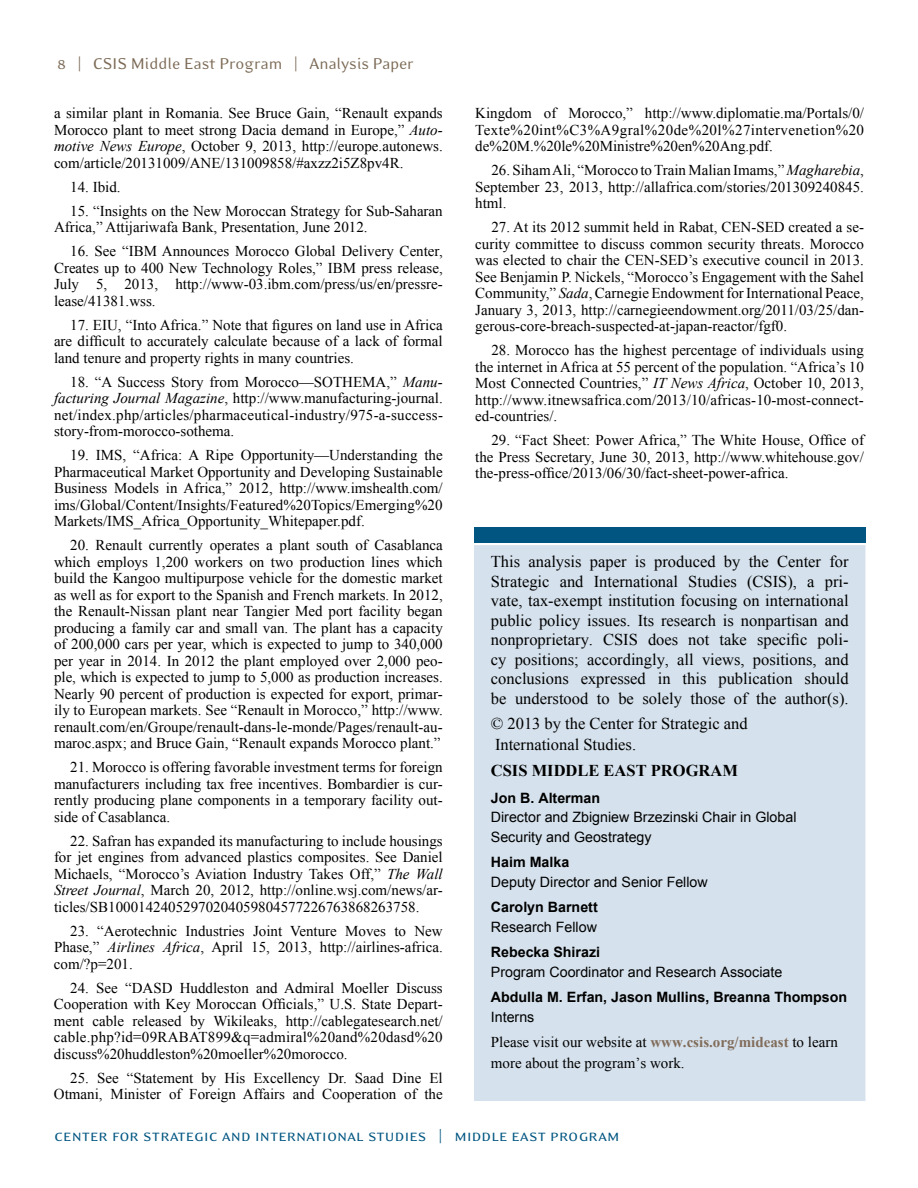
<style>
.page{position:relative;width:918px;height:1188px;background:#fff}
.page>*{position:absolute;margin:0;border:0;box-sizing:border-box;transform-origin:0 0}
.t1{font:18px "Eidetic Modern";letter-spacing:-.01em;color:#7c6a55}
.t2{font:17.25px "Eidetic Modern Smallcaps";letter-spacing:.005em;color:#005581}
.t3{font:16.5px/19.5px "Times New Roman";color:#000;text-align:justify}
.t4{font:700 16.5px "Times New Roman";color:#000}
.t5{font:15px/16.5px "Times New Roman";color:#000;text-align:justify}
.t6{font:14.25px/19.5px "Arial";color:#000}
.t7{font:700 14.25px "Arial";color:#000}
.s1{font-style:italic}
.s2{font-weight:700;color:#806c5b}
</style>
<div class="page">
<div style="left:474px;top:545px;width:392px;height:556px;background:#d5e1ec"></div>
<div style="left:474px;top:527px;width:392px;height:16px;background:#005581"></div>
<p class="t1" style="left:57px;top:55px;width:358px">8 | CSIS Middle East Program | Analysis Paper</p>
<p class="t5" style="left:54px;top:105px;width:390px">a similar plant in Romania. See Bruce Gain, “Renault expands Morocco plant to meet strong Dacia demand in Europe,” <span class="s1">Auto&shy;motive News Europe</span>, October 9, 2013, http://europe.autonews. com/article/20131009/ANE/131009858/#axzz2i5Z8pv4R.</p>
<p class="t5" style="left:70px;top:178px;width:52px">14. Ibid.</p>
<p class="t5" style="left:54px;top:202px;width:390px;text-indent:16px">15. “Insights on the New Moroccan Strategy for Sub-Saharan<br>Africa,” Attijariwafa Bank, Presentation, June 2012.</p>
<p class="t5" style="left:54px;top:243px;width:390px;text-indent:16px">16. See “IBM Announces Morocco Global Delivery Center, Creates up to 400 New Technology Roles,” IBM press release, July 5, 2013, http://www-03.ibm.com/press/us/en/pressre&shy;lease/41381.wss.</p>
<p class="t5" style="left:54px;top:316px;width:390px;text-indent:16px">17. EIU, “Into Africa.” Note that figures on land use in Africa are difficult to accurately calculate because of a lack of formal land tenure and property rights in many countries.</p>
<p class="t5" style="left:54px;top:373px;width:391px;text-indent:16px">18. “A Success Story from Morocco—SOTHEMA,” <span class="s1">Manu&shy;facturing Journal Magazine</span>, http://www.manufacturing-journal. net/index.php/articles/pharmaceutical-industry/975-a-success&shy;story-from-morocco-sothema.</p>
<p class="t5" style="left:54px;top:447px;width:390px;text-indent:16px">19. IMS, “Africa: A Ripe Opportunity—Understanding the Pharmaceutical Market Opportunity and Developing Sustainable Business Models in Africa,” 2012, http://www.imshealth.com/ ims/Global/Content/Insights/Featured%20Topics/Emerging%20<br>Markets/IMS_Africa_Opportunity_Whitepaper.pdf.</p>
<p class="t5" style="left:54px;top:537px;width:390px;text-indent:16px">20. Renault currently operates a plant south of Casablanca which employs 1,200 workers on two production lines which build the Kangoo multipurpose vehicle for the domestic market as well as for export to the Spanish and French markets. In 2012, the Renault-Nissan plant near Tangier Med port facility began producing a family car and small van. The plant has a capacity of 200,000 cars per year, which is expected to jump to 340,000 per year in 2014. In 2012 the plant employed over 2,000 peo&shy;ple, which is expected to jump to 5,000 as production increases.<br>Nearly 90 percent of production is expected for export, primar&shy;ily to European markets. See “Renault in Morocco,” http://www. renault.com/en/Groupe/renault-dans-le-monde/Pages/renault-au&shy;maroc.aspx; and Bruce Gain, “Renault expands Morocco plant.”</p>
<p class="t5" style="left:54px;top:759px;width:390px;text-indent:16px">21. Morocco is offering favorable investment terms for foreign manufacturers including tax free incentives. Bombardier is cur&shy;rently producing plane components in a temporary facility out&shy;side of Casablanca.</p>
<p class="t5" style="left:54px;top:832px;width:390px;text-indent:16px">22. Safran has expanded its manufacturing to include housings for jet engines from advanced plastics composites. See Daniel Michaels, “Morocco’s Aviation Industry Takes Off,” <span class="s1">The Wall Street Journal</span>, March 20, 2012, http://online.wsj.com/news/ar&shy;ticles/SB10001424052970204059804577226763868263758.</p>
<p class="t5" style="left:54px;top:922px;width:390px;text-indent:16px">23. “Aerotechnic Industries Joint Venture Moves to New Phase,” <span class="s1">Airlines Africa</span>, April 15, 2013, http://airlines-africa. com/?p=201.</p>
<p class="t5" style="left:54px;top:979px;width:390px;text-indent:16px">24. See “DASD Huddleston and Admiral Moeller Discuss Cooperation with Key Moroccan Officials,” U.S. State Depart&shy;ment cable released by Wikileaks, http://cablegatesearch.net/ cable.php?id=09RABAT899&amp;q=admiral%20and%20dasd%20 discuss%20huddleston%20moeller%20morocco.</p>
<p class="t5" style="left:54px;top:1069px;width:390px;text-align:right">25. See “Statement by His Excellency Dr. Saad Dine El<br>Otmani, Minister of Foreign Affairs and Cooperation of the</p>
<p class="t5" style="left:475px;top:105px;width:390px">Kingdom of Morocco,” http://www.diplomatie.ma/Portals/0/ Texte%20int%C3%A9gral%20de%20l%27intervenetion%20 de%20M.%20le%20Ministre%20en%20Ang.pdf.</p>
<p class="t5" style="left:475px;top:162px;width:390px;text-indent:16px">26. Siham Ali, “Morocco to Train Malian Imams,” <span class="s1">Magharebia</span>, September 23, 2013, http://allafrica.com/stories/201309240845. html.</p>
<p class="t5" style="left:475px;top:219px;width:390px;text-indent:16px">27. At its 2012 summit held in Rabat, CEN-SED created a se&shy;curity committee to discuss common security threats. Morocco was elected to chair the CEN-SED’s executive council in 2013.<br>See Benjamin P. Nickels, “Morocco’s Engagement with the Sahel Community,” <span class="s1">Sada</span>, Carnegie Endowment for International Peace, January 3, 2013, http://carnegieendowment.org/2011/03/25/dan&shy;gerous-core-breach-suspected-at-japan-reactor/fgf0.</p>
<p class="t5" style="left:475px;top:342px;width:390px;text-indent:16px">28. Morocco has the highest percentage of individuals using the internet in Africa at 55 percent of the population. “Africa’s 10<br>Most Connected Countries,” <span class="s1">IT News Africa</span>, October 10, 2013, http://www.itnewsafrica.com/2013/10/africas-10-most-connect&shy;ed-countries/.</p>
<p class="t5" style="left:475px;top:432px;width:390px;text-indent:16px">29. “Fact Sheet: Power Africa,” The White House, Office of the Press Secretary, June 30, 2013, http://www.whitehouse.gov/ the-press-office/2013/06/30/fact-sheet-power-africa.</p>
<p class="t3" style="left:491px;top:552px;width:359px">This analysis paper is produced by the Center for Strategic and International Studies (CSIS), a pri&shy;vate, tax-exempt institution focusing on international public policy issues. Its research is nonpartisan and nonproprietary. CSIS does not take specific poli&shy;cy positions; accordingly, all views, positions, and conclusions expressed in this publication should be understood to be solely those of the author(s).</p>
<p class="t3" style="left:491px;top:713px;width:258px;line-height:21px">© 2013 by the Center for Strategic and<br>International Studies.</p>
<p class="t4" style="left:491px;top:759px;width:249px">CSIS MIDDLE EAST PROGRAM</p>
<p class="t7" style="left:491px;top:788px;width:111px">Jon B. Alterman</p>
<p class="t6" style="left:491px;top:808px;width:307px">Director and Zbigniew Brzezinski Chair in Global<br>Security and Geostrategy</p>
<p class="t7" style="left:491px;top:853px;width:80px">Haim Malka</p>
<p class="t6" style="left:491px;top:872px;width:218px">Deputy Director and Senior Fellow</p>
<p class="t7" style="left:491px;top:898px;width:108px">Carolyn Barnett</p>
<p class="t6" style="left:491px;top:917px;width:108px">Research Fellow</p>
<p class="t7" style="left:491px;top:943px;width:111px">Rebecka Shirazi</p>
<p class="t6" style="left:491px;top:962px;width:293px">Program Coordinator and Research Associate</p>
<p class="t7" style="left:491px;top:988px;width:358px">Abdulla M. Erfan, Jason Mullins, Breanna Thompson</p>
<p class="t6" style="left:491px;top:1007px;width:45px">Interns</p>
<p class="t5" style="left:491px;top:1032px;width:349px;line-height:21px">Please visit our website at <span class="s2">www.csis.org/mideast</span> to learn more about the program’s work.</p>
<p class="t2" style="left:54px;top:1127px;width:567px">center for strategic and international studies | middle east program</p>
</div>
